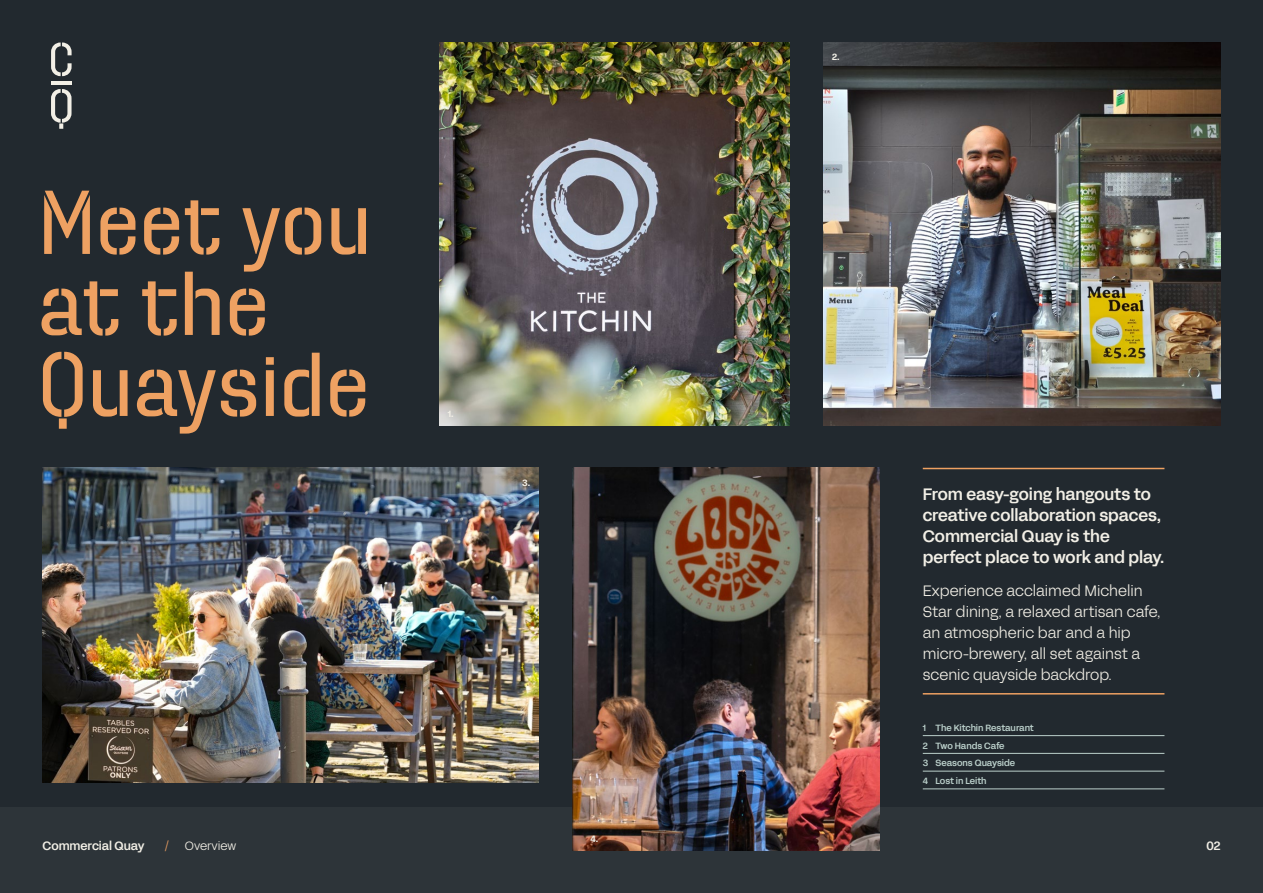
<style>
.page{position:relative;width:1263px;height:893px;background:#22292f}
.page>*{position:absolute;margin:0;border:0;box-sizing:border-box;transform-origin:0 0}
.t1{font:90px/81px "Dezen Stencil 02";letter-spacing:.025em;color:#eea162}
.t2{font:500 16.5px/21px "FFF Acid Grotesk";letter-spacing:-.005em;color:#f2efe6}
.t3{font:300 15px/21px "FFF Acid Grotesk";color:#f2efe6}
.t4{font:500 12px "FFF Acid Grotesk";color:#f2efe6}
.t5{font:300 12px "FFF Acid Grotesk";color:#f2efe6}
.t6{font:300 12px "FFF Acid Grotesk";color:#eea162}
.t7{font:500 9px/17.7px "FFF Acid Grotesk";letter-spacing:-.005em;color:#bbd0cb}
.t8{font:700 9px "FFF Acid Grotesk";color:#f2efe6}
</style>
<div class="page">
<div style="left:0;top:808px;width:1263px;height:85px;background:#2d3439"></div>
<img style="left:439px;top:43px;width:350px;height:382px">
<img style="left:43px;top:468px;width:496px;height:314px">
<img style="left:823px;top:43px;width:397px;height:382px">
<hr style="left:51px;top:81px;width:21px;height:4px;background:#f2efe6">
<svg style="left:51px;top:89px;width:21px;height:40px"></svg>
<svg style="left:51px;top:43px;width:21px;height:33px"></svg>
<img style="left:573px;top:468px;width:306px;height:382px">
<hr style="left:923px;top:735px;width:241px;height:1px;background:#bbd0cb">
<hr style="left:923px;top:753px;width:241px;height:1px;background:#bbd0cb">
<hr style="left:923px;top:771px;width:241px;height:1px;background:#bbd0cb">
<hr style="left:923px;top:788px;width:241px;height:1px;background:#bbd0cb">
<hr style="left:923px;top:468px;width:241px;height:1px;background:#eea162">
<hr style="left:923px;top:693px;width:241px;height:1px;background:#eea162">
<h1 class="t1" style="left:39px;top:182px;width:333px">Meet you at the<br>Quayside</h1>
<p class="t8" style="left:448px;top:407px;width:7px">1.</p>
<p class="t8" style="left:522px;top:476px;width:9px">3.</p>
<p class="t8" style="left:832px;top:51px;width:9px">2.</p>
<p class="t2" style="left:923px;top:483px;width:243px">From easy-going hangouts to creative collaboration spaces,<br>Commercial Quay is the perfect place to work and play.</p>
<p class="t3" style="left:923px;top:580px;width:239px">Experience acclaimed Michelin<br>Star dining, a relaxed artisan cafe, an atmospheric bar and a hip micro-brewery, all set against a scenic quayside backdrop.</p>
<p class="t7" style="left:923px;top:719px;width:113px">1 The Kitchin Restaurant<br>2 Two Hands Cafe<br>3 Seasons Quayside<br>4 Lost in Leith</p>
<p class="t8" style="left:590px;top:833px;width:9px">4.</p>
<p class="t4" style="left:43px;top:838px;width:104px">Commercial Quay</p>
<p class="t6" style="left:165px;top:838px;width:6px">/</p>
<p class="t5" style="left:185px;top:838px;width:53px">Overview</p>
<p class="t4" style="left:1206px;top:838px;width:16px">02</p>
</div>
